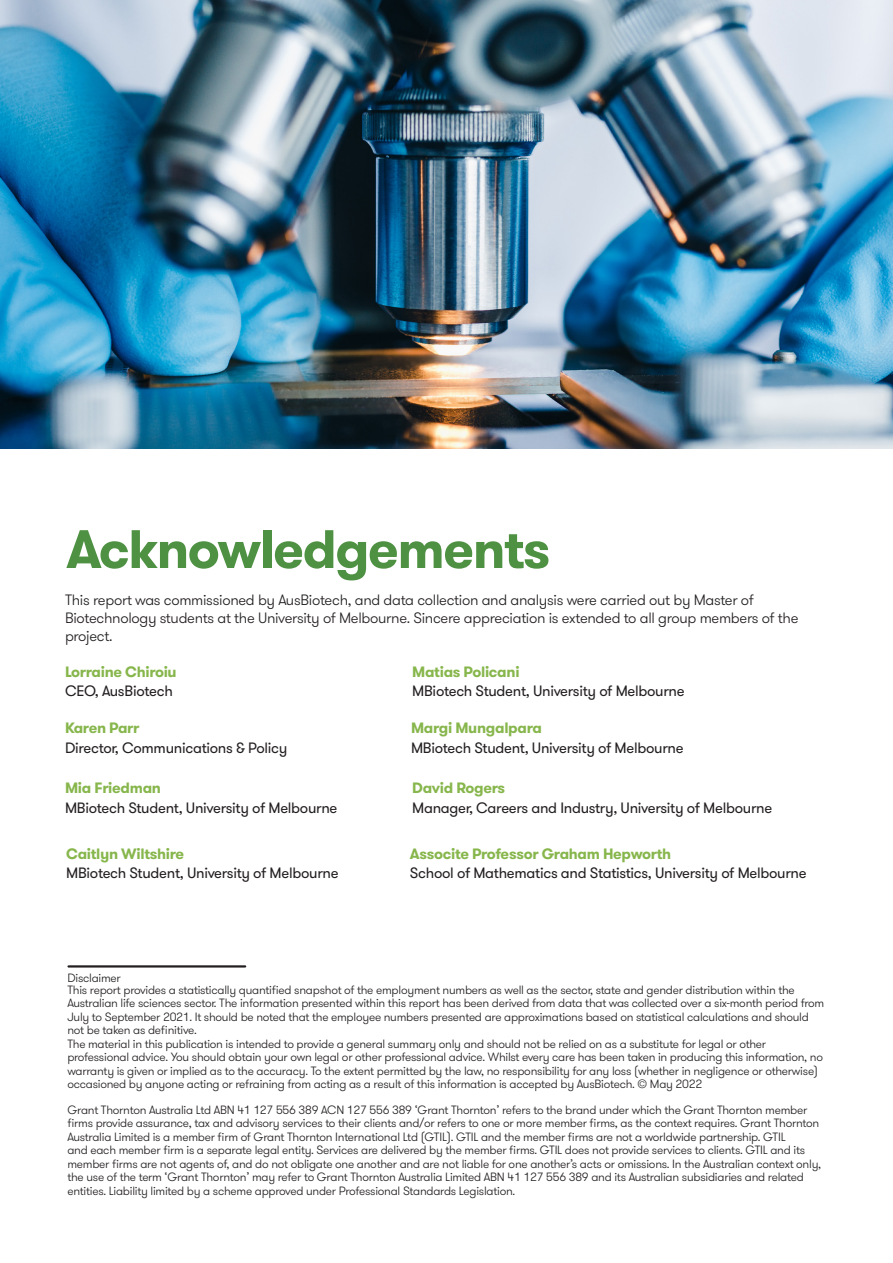
<style>
.page{position:relative;width:893px;height:1263px;background:#fff}
.page>*{position:absolute;margin:0;border:0;box-sizing:border-box;transform-origin:0 0}
.A_Title_text__ToC{font:700 54px "GT Walsheim Pro";letter-spacing:-.03em;color:#4e9142}
.N_Notes___Sources{font:15px "GT Walsheim Pro";letter-spacing:-.02em;color:#231f20}
.N_Notes___Sources-2{font:300 15px/18px "GT Walsheim Pro";letter-spacing:-.02em;color:#231f20}
.N_Notes___Sources-3{font:700 15px "GT Walsheim Pro";letter-spacing:-.02em;color:#87b64c}
.N_Notes___Sources-4{font:300 12px/13.5px "GT Walsheim Pro";letter-spacing:-.02em;color:#231f20}
</style>
<div class="page">
<hr style="left:69px;top:965px;width:176px;height:2px;background:#231f20">
<img style="left:0;top:0;width:893px;height:449px">
<p class="A_Title_text__ToC" style="left:66px;top:514px;width:486px">Acknowledgements</p>
<p class="N_Notes___Sources-2" style="left:65px;top:591px;width:735px">This report was commissioned by AusBiotech, and data collection and analysis were carried out by Master of<br>Biotechnology students at the University of Melbourne. Sincere appreciation is extended to all group members of the project.</p>
<p class="N_Notes___Sources-3" style="left:65px;top:662px;width:113px">Lorraine Chiroiu</p>
<p class="N_Notes___Sources" style="left:65px;top:682px;width:109px">CEO, AusBiotech</p>
<p class="N_Notes___Sources-3" style="left:65px;top:718px;width:76px">Karen Parr</p>
<p class="N_Notes___Sources" style="left:65px;top:738px;width:224px">Director, Communications &amp; Policy</p>
<p class="N_Notes___Sources-3" style="left:65px;top:778px;width:97px">Mia Friedman</p>
<p class="N_Notes___Sources" style="left:65px;top:798px;width:274px">MBiotech Student, University of Melbourne</p>
<p class="N_Notes___Sources-3" style="left:66px;top:843px;width:120px">Caitlyn Wiltshire</p>
<p class="N_Notes___Sources" style="left:66px;top:863px;width:274px">MBiotech Student, University of Melbourne</p>
<p class="N_Notes___Sources-3" style="left:412px;top:662px;width:109px">Matias Policani</p>
<p class="N_Notes___Sources" style="left:412px;top:682px;width:274px">MBiotech Student, University of Melbourne</p>
<p class="N_Notes___Sources-3" style="left:411px;top:718px;width:132px">Margi Mungalpara</p>
<p class="N_Notes___Sources" style="left:411px;top:738px;width:274px">MBiotech Student, University of Melbourne</p>
<p class="N_Notes___Sources-3" style="left:412px;top:778px;width:95px">David Rogers</p>
<p class="N_Notes___Sources" style="left:412px;top:798px;width:361px">Manager, Careers and Industry, University of Melbourne</p>
<p class="N_Notes___Sources-3" style="left:410px;top:843px;width:263px">Associte Professor Graham Hepworth</p>
<p class="N_Notes___Sources" style="left:410px;top:863px;width:398px">School of Mathematics and Statistics, University of Melbourne</p>
<p class="N_Notes___Sources-4" style="left:67px;top:971px;width:55px">Disclaimer</p>
<p class="N_Notes___Sources-4" style="left:67px;top:983px;width:758px">This report provides a statistically quantified snapshot of the employment numbers as well as the sector, state and gender distribution within the Australian life sciences sector. The information presented within this report has been derived from data that was collected over a six-month period from July to September 2021. It should be noted that the employee numbers presented are approximations based on statistical calculations and should not be taken as definitive.</p>
<p class="N_Notes___Sources-4" style="left:67px;top:1037px;width:757px">The material in this publication is intended to provide a general summary only and should not be relied on as a substitute for legal or other professional advice. You should obtain your own legal or other professional advice. Whilst every care has been taken in producing this information, no warranty is given or implied as to the accuracy. To the extent permitted by the law, no responsibility for any loss (whether in negligence or otherwise) occasioned by anyone acting or refraining from acting as a result of this information is accepted by AusBiotech. © May 2022</p>
<p class="N_Notes___Sources-4" style="left:67px;top:1103px;width:755px">Grant Thornton Australia Ltd ABN 41 127 556 389 ACN 127 556 389 ‘Grant Thornton’ refers to the brand under which the Grant Thornton member firms provide assurance, tax and advisory services to their clients and/or refers to one or more member firms, as the context requires. Grant Thornton Australia Limited is a member firm of Grant Thornton International Ltd (GTIL). GTIL and the member firms are not a worldwide partnership. GTIL<br>and each member firm is a separate legal entity. Services are delivered by the member firms. GTIL does not provide services to clients. GTIL and its member firms are not agents of, and do not obligate one another and are not liable for one another’s acts or omissions. In the Australian context only, the use of the term ‘Grant Thornton’ may refer to Grant Thornton Australia Limited ABN 41 127 556 389 and its Australian subsidiaries and related entities. Liability limited by a scheme approved under Professional Standards Legislation.</p>
</div>
